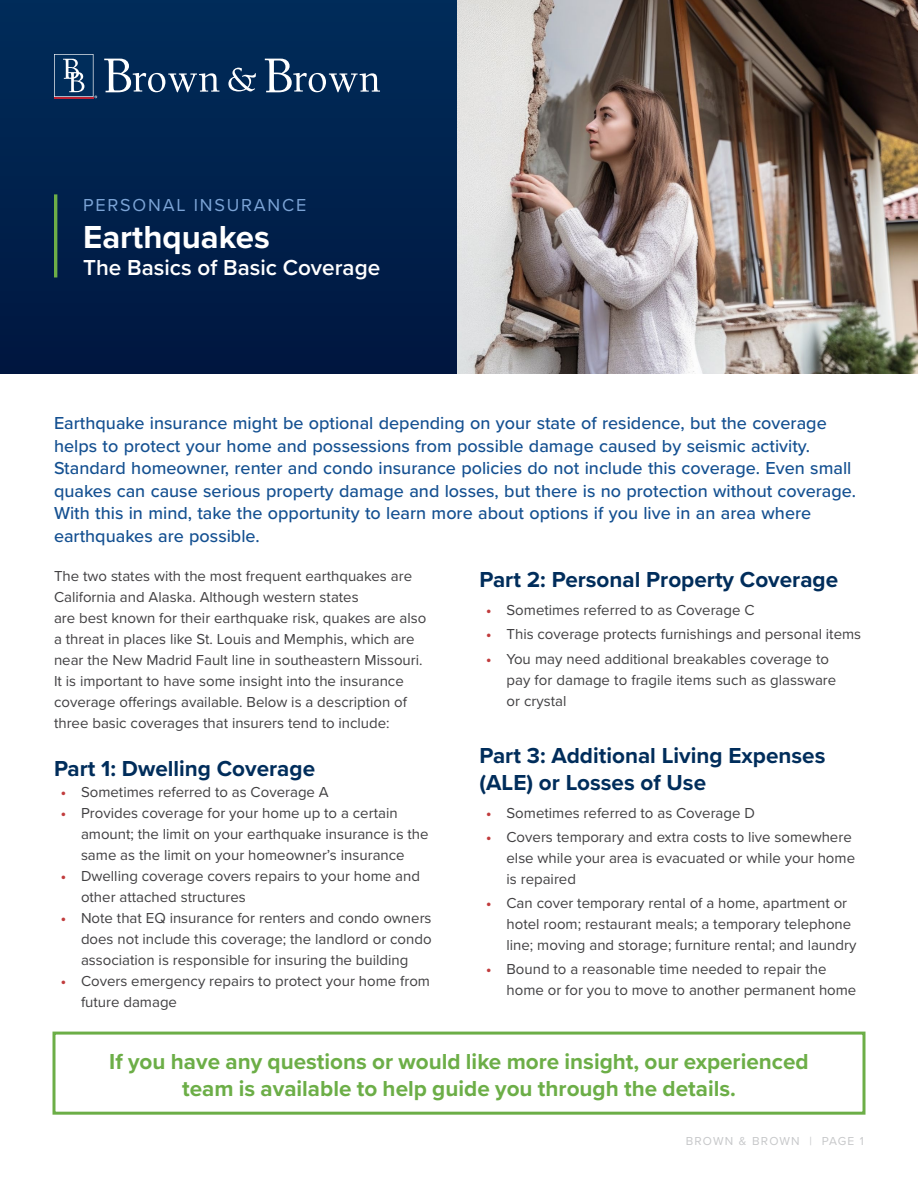
<style>
.page{position:relative;width:918px;height:1188px;background:#fff}
.page>*{position:absolute;margin:0;border:0;box-sizing:border-box;transform-origin:0 0}
.t1{font:700 33px "Proxima Nova";color:#fff}
.t2{font:700 22.5px/27px "Proxima Nova";color:#6cae47;text-align:center}
.t3{font:700 22.5px/27px "Proxima Nova";color:#002d5b}
.t4{font:600 22.5px "Proxima Nova";color:#fff}
.t5{font:500 18px/22.5px "Proxima Nova";color:#145091}
.t6{font:18px "Proxima Nova";letter-spacing:.1em;color:#7ca4d6}
.t7{font:15px/21px "Proxima Nova";color:#414042}
.t8{font:12px "Proxima Nova";letter-spacing:.1em;color:#c7c8ca}
.s1{font-weight:700;color:#c13c3d}
</style>
<div class="page">
<div style="left:0;top:0;width:458px;height:374px;background:linear-gradient(to right,#00214c,#00214c)"></div>
<img style="left:458px;top:0;width:460px;height:374px">
<hr style="left:54px;top:194px;width:3px;height:83px;background:#6cae47">
<svg style="left:228px;top:68px;width:28px;height:23px"></svg>
<svg style="left:104px;top:59px;width:115px;height:33px"></svg>
<svg style="left:265px;top:59px;width:115px;height:33px"></svg>
<svg style="left:54px;top:54px;width:43px;height:44px;background:#305479"></svg>
<hr style="left:54px;top:97px;width:40px;height:1px;background:#bb2031">
<div style="left:52px;top:1032px;width:814px;height:83px;border:3px solid #6cae47"></div>
<p class="t6" style="left:83px;top:191px;width:225px">PERSONAL INSURANCE</p>
<h1 class="t1" style="left:83px;top:213px;width:188px">Earthquakes</h1>
<h2 class="t4" style="left:83px;top:251px;width:299px">The Basics of Basic Coverage</h2>
<p class="t5" style="left:54px;top:411px;width:804px">Earthquake insurance might be optional depending on your state of residence, but the coverage helps to protect your home and possessions from possible damage caused by seismic activity.<br>Standard homeowner, renter and condo insurance policies do not include this coverage. Even small quakes can cause serious property damage and losses, but there is no protection without coverage.<br>With this in mind, take the opportunity to learn more about options if you live in an area where earthquakes are possible.</p>
<p class="t7" style="left:54px;top:565px;width:374px">The two states with the most frequent earthquakes are California and Alaska. Although western states<br>are best known for their earthquake risk, quakes are also a threat in places like St. Louis and Memphis, which are near the New Madrid Fault line in southeastern Missouri.<br>It is important to have some insight into the insurance coverage offerings available. Below is a description of three basic coverages that insurers tend to include:</p>
<h2 class="t3" style="left:54px;top:754px;width:263px">Part 1: Dwelling Coverage</h2>
<p class="t7" style="left:61px;top:781px;width:270px"><span class="s1">•</span> Sometimes referred to as Coverage A</p>
<p class="t7" style="left:81px;top:802px;width:349px;text-indent:-20px"><span class="s1">•</span> Provides coverage for your home up to a certain amount; the limit on your earthquake insurance is the same as the limit on your homeowner’s insurance</p>
<p class="t7" style="left:81px;top:865px;width:341px;text-indent:-20px"><span class="s1">•</span> Dwelling coverage covers repairs to your home and other attached structures</p>
<p class="t7" style="left:81px;top:907px;width:352px;text-align:justify;text-indent:-20px"><span class="s1">•</span> Note that EQ insurance for renters and condo owners does not include this coverage; the landlord or condo association is responsible for insuring the building</p>
<p class="t7" style="left:81px;top:970px;width:351px;text-indent:-20px"><span class="s1">•</span> Covers emergency repairs to protect your home from future damage</p>
<h2 class="t3" style="left:480px;top:566px;width:360px">Part 2: Personal Property Coverage</h2>
<p class="t7" style="left:486px;top:599px;width:270px"><span class="s1">•</span> Sometimes referred to as Coverage C</p>
<p class="t7" style="left:486px;top:623px;width:376px"><span class="s1">•</span> This coverage protects furnishings and personal items</p>
<p class="t7" style="left:507px;top:647px;width:331px;text-indent:-20px"><span class="s1">•</span> You may need additional breakables coverage to pay for damage to fragile items such as glassware or crystal</p>
<h2 class="t3" style="left:480px;top:741px;width:347px">Part 3: Additional Living Expenses (ALE) or Losses of Use</h2>
<p class="t7" style="left:486px;top:801px;width:270px"><span class="s1">•</span> Sometimes referred to as Coverage D</p>
<p class="t7" style="left:507px;top:826px;width:350px;text-indent:-20px"><span class="s1">•</span> Covers temporary and extra costs to live somewhere else while your area is evacuated or while your home is repaired</p>
<p class="t7" style="left:507px;top:892px;width:351px;text-indent:-20px"><span class="s1">•</span> Can cover temporary rental of a home, apartment or hotel room; restaurant meals; a temporary telephone line; moving and storage; furniture rental; and laundry</p>
<p class="t7" style="left:507px;top:958px;width:351px;text-indent:-20px"><span class="s1">•</span> Bound to a reasonable time needed to repair the home or for you to move to another permanent home</p>
<h2 class="t2" style="left:109px;top:1047px;width:701px">If you have any questions or would like more insight, our experienced team is available to help guide you through the details.</h2>
<p class="t8" style="left:686px;top:1132px;width:180px">BROWN &amp; BROWN | PAGE 1</p>
</div>
